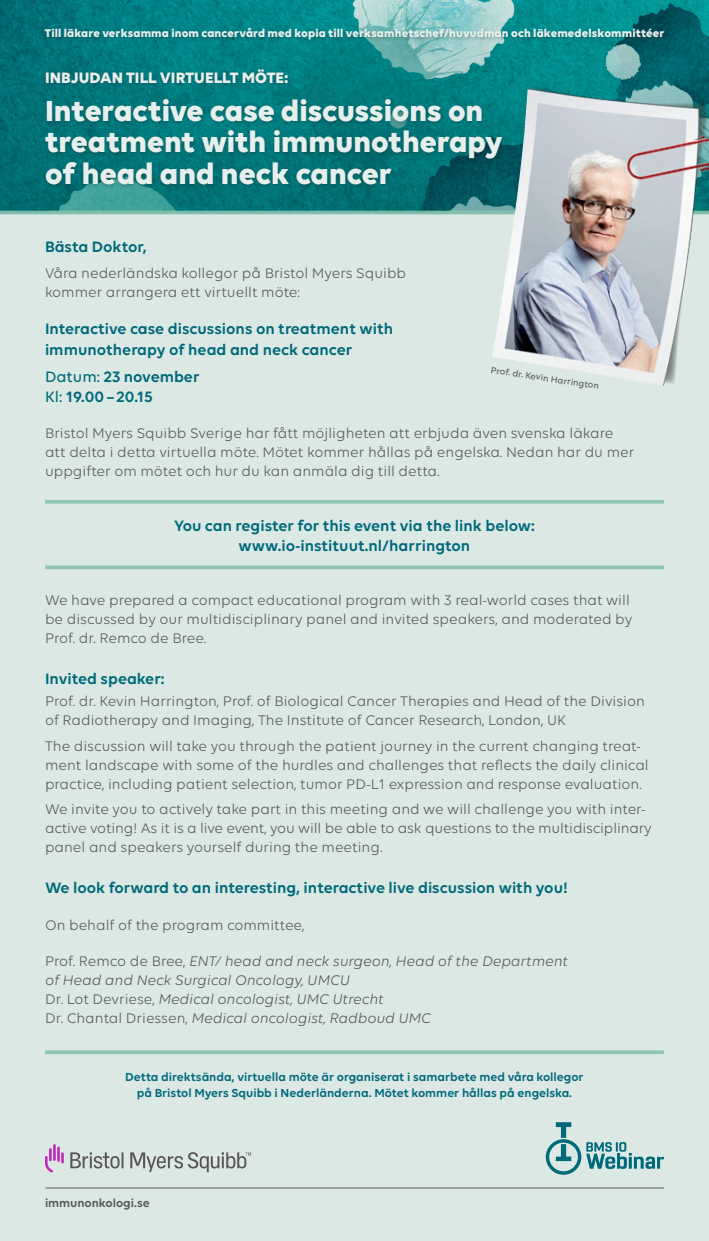
<style>
.page{position:relative;width:709px;height:1241px;background:#fff}
.page>*{position:absolute;margin:0;border:0;box-sizing:border-box;transform-origin:0 0}
.Body_Copy{font:700 31.25px/31.2px "Volte";letter-spacing:-.005em;color:#e7efec}
.t1{font:600 16.25px/20px "Volte";color:#006a7b}
.Body_Copy-2{font:700 16.25px "Volte";color:#e7efec}
.t2{font:15px/18.8px "Volte";color:#57585a}
.t3{font:italic 15px/18.8px "Volte";color:#57585a}
.t4{font:600 12.5px/16.2px "Volte";color:#006a7b;text-align:center}
.Body_Copy-3{font:600 12.5px "Volte";letter-spacing:-.005em;color:#57585a}
.Body_Copy-4{font:700 12px "Volte";letter-spacing:.01em;color:#e7efec}
.t5{font:500 9.5px "Volte";color:#57585a}
.s1{font-weight:500}
.s2{font-style:normal}
</style>
<div class="page">
<div style="left:0;top:0;width:709px;height:1240px;background:#dbe8e4"></div>
<hr style="left:46px;top:1187px;width:618px;height:1px;background:#57585a">
<svg style="left:546px;top:1122px;width:118px;height:52px"></svg>
<svg style="left:45px;top:1144px;width:19px;height:28px"></svg>
<svg style="left:70px;top:1152px;width:181px;height:19px"></svg>
<hr style="left:45px;top:500px;width:619px;height:3px;background:#86c3af">
<hr style="left:45px;top:1050px;width:619px;height:3px;background:#86c3af">
<svg style="left:45px;top:565px;width:619px;height:4px;background:#98caba"></svg>
<svg style="left:0;top:0;width:709px;height:211px;background:#188588"></svg>
<div style="left:42px;top:66px;width:465px;height:123px;background:#231f20;opacity:.3"></div>
<hr style="left:0;top:211px;width:709px;height:3px;background:#86c3af">
<div style="left:42px;top:26px;width:627px;height:19px;background:#231f20;opacity:.3"></div>
<img style="left:492px;top:74px;width:217px;height:312px">
<img style="left:605px;top:112px;width:104px;height:93px">
<p class="Body_Copy-4" style="left:45px;top:26px;width:621px">Till läkare verksamma inom cancervård med kopia till verksamhetschef/huvudman och läkemedelskommittéer</p>
<p class="Body_Copy-2" style="left:45px;top:68px;width:245px">INBJUDAN TILL VIRTUELLT MÖTE:</p>
<p class="Body_Copy" style="left:45px;top:94px;width:459px">Interactive case discussions on treatment with immunotherapy of head and neck cancer</p>
<p class="t1" style="left:45px;top:236px;width:103px">Bästa Doktor,</p>
<p class="t2" style="left:45px;top:263px;width:363px">Våra nederländska kollegor på Bristol Myers Squibb kommer arrangera ett virtuellt möte:</p>
<p class="t1" style="left:45px;top:319px;width:350px">Interactive case discussions on treatment with immunotherapy of head and neck cancer</p>
<p class="t1" style="left:45px;top:366px;width:156px"><span class="s1">Datum:</span> 23 november</p>
<p class="t1" style="left:45px;top:386px;width:109px"><span class="s1">Kl:</span> 19.00–20.15</p>
<p class="t2" style="left:45px;top:423px;width:591px">Bristol Myers Squibb Sverige har fått möjligheten att erbjuda även svenska läkare att delta i detta virtuella möte. Mötet kommer hållas på engelska. Nedan har du mer uppgifter om mötet och hur du kan anmäla dig till detta.</p>
<p class="t5" style="left:491px;top:364px;width:111px;rotate:8deg">Prof. dr. Kevin Harrington</p>
<p class="t1" style="left:174px;top:515px;width:362px">You can register for this event via the link below:</p>
<p class="t1" style="left:239px;top:535px;width:233px">www.io-instituut.nl/harrington</p>
<p class="t2" style="left:45px;top:590px;width:589px">We have prepared a compact educational program with 3 real-world cases that will be discussed by our multidisciplinary panel and invited speakers, and moderated by<br>Prof. dr. Remco de Bree.</p>
<p class="t1" style="left:45px;top:668px;width:121px">Invited speaker:</p>
<p class="t2" style="left:45px;top:691px;width:601px">Prof. dr. Kevin Harrington, Prof. of Biological Cancer Therapies and Head of the Division of Radiotherapy and Imaging, The Institute of Cancer Research, London, UK</p>
<p class="t2" style="left:45px;top:736px;width:605px">The discussion will take you through the patient journey in the current changing treat&shy;ment landscape with some of the hurdles and challenges that reflects the daily clinical practice, including patient selection, tumor PD-L1 expression and response evaluation.</p>
<p class="t2" style="left:45px;top:799px;width:608px">We invite you to actively take part in this meeting and we will challenge you with inter&shy;active voting! As it is a live event, you will be able to ask questions to the multidisciplinary panel and speakers yourself during the meeting.</p>
<p class="t1" style="left:45px;top:877px;width:524px">We look forward to an interesting, interactive live discussion with you!</p>
<p class="t2" style="left:45px;top:915px;width:261px">On behalf of the program committee,</p>
<p class="t3" style="left:45px;top:951px;width:524px"><span class="s2">Prof. Remco de Bree,</span> ENT/ head and neck surgeon, Head of the Department of Head and Neck Surgical Oncology, UMCU</p>
<p class="t3" style="left:45px;top:989px;width:340px"><span class="s2">Dr. Lot Devriese,</span> Medical oncologist, UMC Utrecht</p>
<p class="t3" style="left:45px;top:1007px;width:387px"><span class="s2">Dr. Chantal Driessen,</span> Medical oncologist, Radboud UMC</p>
<p class="t4" style="left:125px;top:1067px;width:460px">Detta direktsända, virtuella möte är organiserat i samarbete med våra kollegor på Bristol Myers Squibb i Nederländerna. Mötet kommer hållas på engelska.</p>
<p class="Body_Copy-3" style="left:45px;top:1195px;width:106px">immunonkologi.se</p>
</div>
